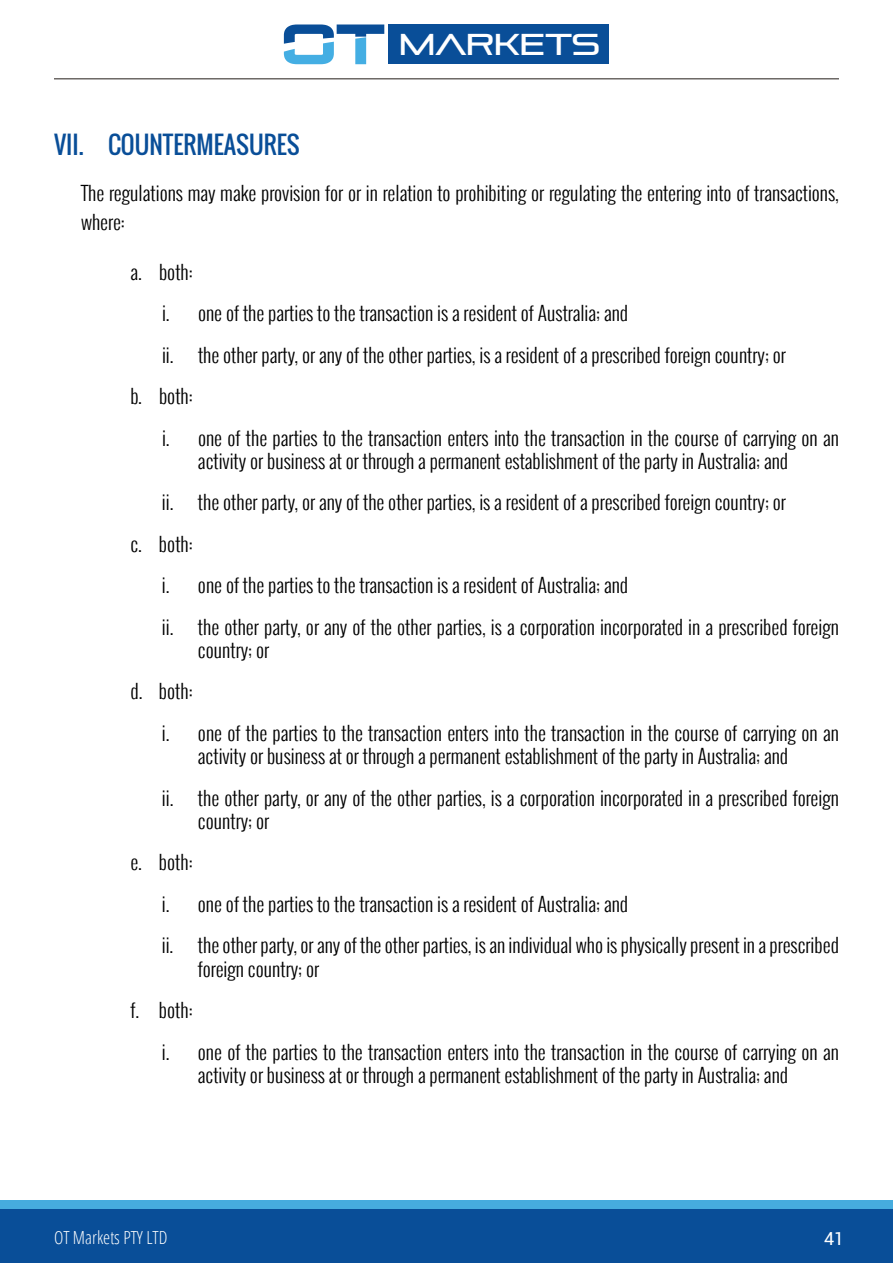
<style>
.page{position:relative;width:893px;height:1263px;background:#fff}
.page>*{position:absolute;margin:0;border:0;box-sizing:border-box;transform-origin:0 0}
.t1{font:30px "Pirulen Rg";color:#fff}
.t2{font:24px "Oswald";color:#094e98}
.t3{font:300 19.5px/41.4px "Oswald";color:#000}
.t4{font:300 condensed 18px "Open Sans";color:#fff}
.t5{font:18px "Roboto";color:#fff}
</style>
<div class="page">
<svg style="left:284px;top:24px;width:100px;height:40px"></svg>
<div style="left:389px;top:24px;width:220px;height:40px;background:#094e98"></div>
<hr style="left:54px;top:78px;width:785px;height:1px;background:#3c3633">
<div style="left:0;top:1200px;width:893px;height:54px;background:#46acde"></div>
<div style="left:0;top:1209px;width:893px;height:54px;background:#094e98"></div>
<h1 class="t1" style="left:399px;top:27px;width:202px">MARKETS</h1>
<p class="t2" style="left:54px;top:126px;width:247px">VII. COUNTERMEASURES</p>
<p class="t3" style="left:81px;top:179px;width:759px;line-height:28.5px">The regulations may make provision for or in relation to prohibiting or regulating the entering into of transactions, where:</p>
<p class="t3" style="left:130px;top:251px;width:64px">a. both:</p>
<p class="t3" style="left:162px;top:293px;width:468px">i. one of the parties to the transaction is a resident of Australia; and</p>
<p class="t3" style="left:162px;top:334px;width:625px">ii. the other party, or any of the other parties, is a resident of a prescribed foreign country; or</p>
<p class="t3" style="left:130px;top:375px;width:64px">b. both:</p>
<p class="t3" style="left:162px;top:417px;width:678px">i. one of the parties to the transaction enters into the transaction in the course of carrying on an</p>
<p class="t3" style="left:198px;top:440px;width:592px">activity or business at or through a permanent establishment of the party in Australia; and</p>
<p class="t3" style="left:162px;top:482px;width:625px">ii. the other party, or any of the other parties, is a resident of a prescribed foreign country; or</p>
<p class="t3" style="left:130px;top:523px;width:64px">c. both:</p>
<p class="t3" style="left:162px;top:564px;width:468px">i. one of the parties to the transaction is a resident of Australia; and</p>
<p class="t3" style="left:162px;top:606px;width:678px">ii. the other party, or any of the other parties, is a corporation incorporated in a prescribed foreign</p>
<p class="t3" style="left:198px;top:629px;width:73px">country; or</p>
<p class="t3" style="left:162px;top:670px;width:678px;text-indent:-32px">d. both:<br>i. one of the parties to the transaction enters into the transaction in the course of carrying on an</p>
<p class="t3" style="left:162px;top:735px;width:678px;text-indent:36px">activity or business at or through a permanent establishment of the party in Australia; and<br>ii. the other party, or any of the other parties, is a corporation incorporated in a prescribed foreign</p>
<p class="t3" style="left:198px;top:800px;width:73px">country; or</p>
<p class="t3" style="left:162px;top:841px;width:678px;text-indent:-32px">e. both:<br>i. one of the parties to the transaction is a resident of Australia; and<br>ii. the other party, or any of the other parties, is an individual who is physically present in a prescribed</p>
<p class="t3" style="left:198px;top:948px;width:123px">foreign country; or</p>
<p class="t3" style="left:162px;top:989px;width:678px;text-indent:-32px">f. both:<br>i. one of the parties to the transaction enters into the transaction in the course of carrying on an</p>
<p class="t3" style="left:198px;top:1054px;width:592px">activity or business at or through a permanent establishment of the party in Australia; and</p>
<p class="t4" style="left:54px;top:1225px;width:115px">OT Markets PTY LTD</p>
<p class="t5" style="left:824px;top:1226px;width:22px">41</p>
</div>
